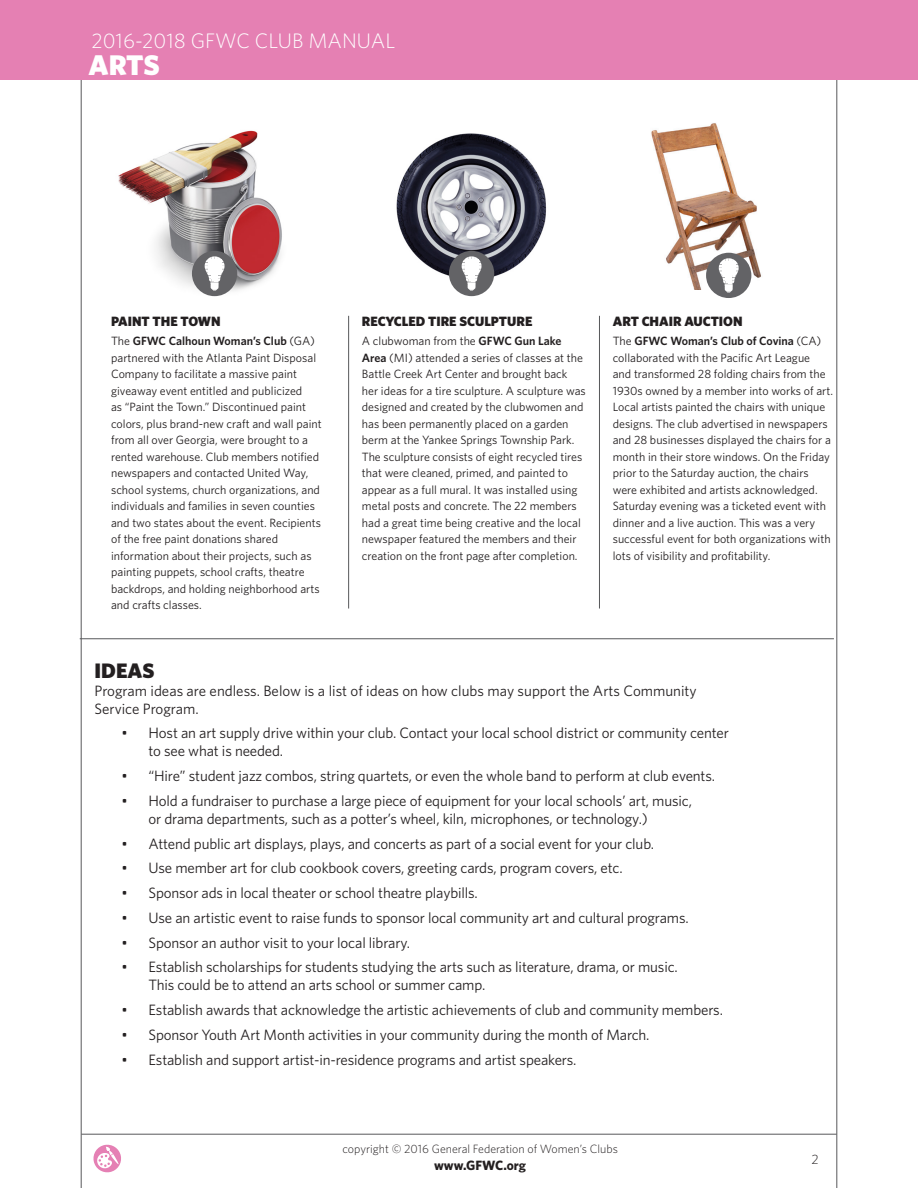
<style>
.page{position:relative;width:918px;height:1188px;background:#fff}
.page>*{position:absolute;margin:0;border:0;box-sizing:border-box;transform-origin:0 0}
.t1{font:900 28.5px "Whitney HTF";color:#fff}
.t2{font:300 21px "Whitney HTF";color:#fff}
.t3{font:900 21px "Whitney HTF";color:#231f20}
.t4{font:15px/18px "Whitney HTF";letter-spacing:-.01em;color:#231f20}
.t5{font:900 13.5px "Whitney HTF";color:#231f20}
.t6{font:700 13.5px "Whitney HTF";color:#231f20}
.t7{font:300 13.5px "Whitney HTF";color:#231f20}
.t8{font:12px/16.5px "Whitney HTF";color:#231f20}
.t9{font:300 12px "Whitney HTF";color:#231f20}
.s1{font-weight:600}
</style>
<div class="page">
<svg style="left:93px;top:1145px;width:28px;height:27px"></svg>
<hr style="left:81px;top:1134px;width:756px;height:1px;background:#57585a">
<hr style="left:837px;top:0;width:1px;height:1188px;background:#57585a">
<hr style="left:81px;top:0;width:1px;height:1188px;background:#57585a">
<div style="left:0;top:0;width:918px;height:80px;background:#e580b3"></div>
<img style="left:118px;top:130px;width:164px;height:166px">
<img style="left:396px;top:133px;width:151px;height:158px">
<div style="left:449px;top:251px;width:45px;height:45px;background:#636366;border-radius:50%"></div>
<svg style="left:462px;top:256px;width:20px;height:35px"></svg>
<div style="left:468px;top:276px;width:7px;height:6px;background:#fff"></div>
<img style="left:651px;top:123px;width:110px;height:166px">
<div style="left:706px;top:253px;width:45px;height:45px;background:#636366;border-radius:50%"></div>
<svg style="left:719px;top:258px;width:20px;height:35px"></svg>
<div style="left:725px;top:278px;width:7px;height:6px;background:#fff"></div>
<div style="left:192px;top:251px;width:45px;height:45px;background:#636366;border-radius:50%"></div>
<svg style="left:205px;top:256px;width:20px;height:35px"></svg>
<div style="left:211px;top:276px;width:7px;height:6px;background:#fff"></div>
<hr style="left:348px;top:316px;width:1px;height:293px;background:#57585a">
<hr style="left:599px;top:316px;width:1px;height:293px;background:#57585a">
<hr style="left:80px;top:639px;width:754px;height:1px;background:#57585a">
<h2 class="t2" style="left:92px;top:29px;width:305px">2016-2018 GFWC CLUB MANUAL</h2>
<h1 class="t1" style="left:89px;top:47px;width:73px">ARTS</h1>
<p class="t5" style="left:111px;top:313px;width:111px">PAINT THE TOWN</p>
<p class="t8" style="left:111px;top:332px;width:212px">The <span class="s1">GFWC Calhoun Woman’s Club</span> (GA) partnered with the Atlanta Paint Disposal Company to facilitate a massive paint giveaway event entitled and publicized<br>as “Paint the Town.” Discontinued paint colors, plus brand-new craft and wall paint from all over Georgia, were brought to a rented warehouse. Club members notified newspapers and contacted United Way, school systems, church organizations, and individuals and families in seven counties and two states about the event. Recipients of the free paint donations shared information about their projects, such as painting puppets, school crafts, theatre backdrops, and holding neighborhood arts and crafts classes.</p>
<p class="t5" style="left:362px;top:313px;width:172px">RECYCLED TIRE SCULPTURE</p>
<p class="t8" style="left:362px;top:332px;width:225px">A clubwoman from the <span class="s1">GFWC Gun Lake Area</span> (MI) attended a series of classes at the Battle Creek Art Center and brought back her ideas for a tire sculpture. A sculpture was designed and created by the clubwomen and has been permanently placed on a garden berm at the Yankee Springs Township Park.<br>The sculpture consists of eight recycled tires that were cleaned, primed, and painted to appear as a full mural. It was installed using metal posts and concrete. The 22 members had a great time being creative and the local newspaper featured the members and their creation on the front page after completion.</p>
<p class="t5" style="left:613px;top:313px;width:131px">ART CHAIR AUCTION</p>
<p class="t8" style="left:613px;top:332px;width:222px">The <span class="s1">GFWC Woman’s Club of Covina</span> (CA) collaborated with the Pacific Art League<br>and transformed 28 folding chairs from the 1930s owned by a member into works of art.<br>Local artists painted the chairs with unique designs. The club advertised in newspapers and 28 businesses displayed the chairs for a month in their store windows. On the Friday prior to the Saturday auction, the chairs were exhibited and artists acknowledged.<br>Saturday evening was a ticketed event with dinner and a live auction. This was a very successful event for both organizations with lots of visibility and profitability.</p>
<p class="t3" style="left:95px;top:658px;width:61px">IDEAS</p>
<p class="t4" style="left:95px;top:681px;width:604px">Program ideas are endless. Below is a list of ideas on how clubs may support the Arts Community<br>Service Program.</p>
<p class="t4" style="left:149px;top:724px;width:582px;text-indent:-27px">• Host an art supply drive within your club. Contact your local school district or community center to see what is needed.</p>
<p class="t4" style="left:122px;top:767px;width:595px">• “Hire” student jazz combos, string quartets, or even the whole band to perform at club events.</p>
<p class="t4" style="left:149px;top:791px;width:545px;text-indent:-27px">• Hold a fundraiser to purchase a large piece of equipment for your local schools’ art, music, or drama departments, such as a potter’s wheel, kiln, microphones, or technology.)</p>
<p class="t4" style="left:122px;top:834px;width:534px">• Attend public art displays, plays, and concerts as part of a social event for your club.</p>
<p class="t4" style="left:122px;top:859px;width:503px">• Use member art for club cookbook covers, greeting cards, program covers, etc.</p>
<p class="t4" style="left:122px;top:884px;width:358px">• Sponsor ads in local theater or school theatre playbills.</p>
<p class="t4" style="left:122px;top:908px;width:569px">• Use an artistic event to raise funds to sponsor local community art and cultural programs.</p>
<p class="t4" style="left:122px;top:933px;width:290px">• Sponsor an author visit to your local library.</p>
<p class="t4" style="left:149px;top:958px;width:531px;text-indent:-27px">• Establish scholarships for students studying the arts such as literature, drama, or music.<br>This could be to attend an arts school or summer camp.</p>
<p class="t4" style="left:122px;top:1001px;width:603px">• Establish awards that acknowledge the artistic achievements of club and community members.</p>
<p class="t4" style="left:122px;top:1025px;width:530px">• Sponsor Youth Art Month activities in your community during the month of March.</p>
<p class="t4" style="left:122px;top:1050px;width:456px">• Establish and support artist-in-residence programs and artist speakers.</p>
<p class="t9" style="left:342px;top:1142px;width:277px">copyright © 2016 General Federation of Women’s Clubs</p>
<p class="t6" style="left:434px;top:1157px;width:93px">www.GFWC.org</p>
<p class="t7" style="left:811px;top:1152px;width:9px">2</p>
</div>
